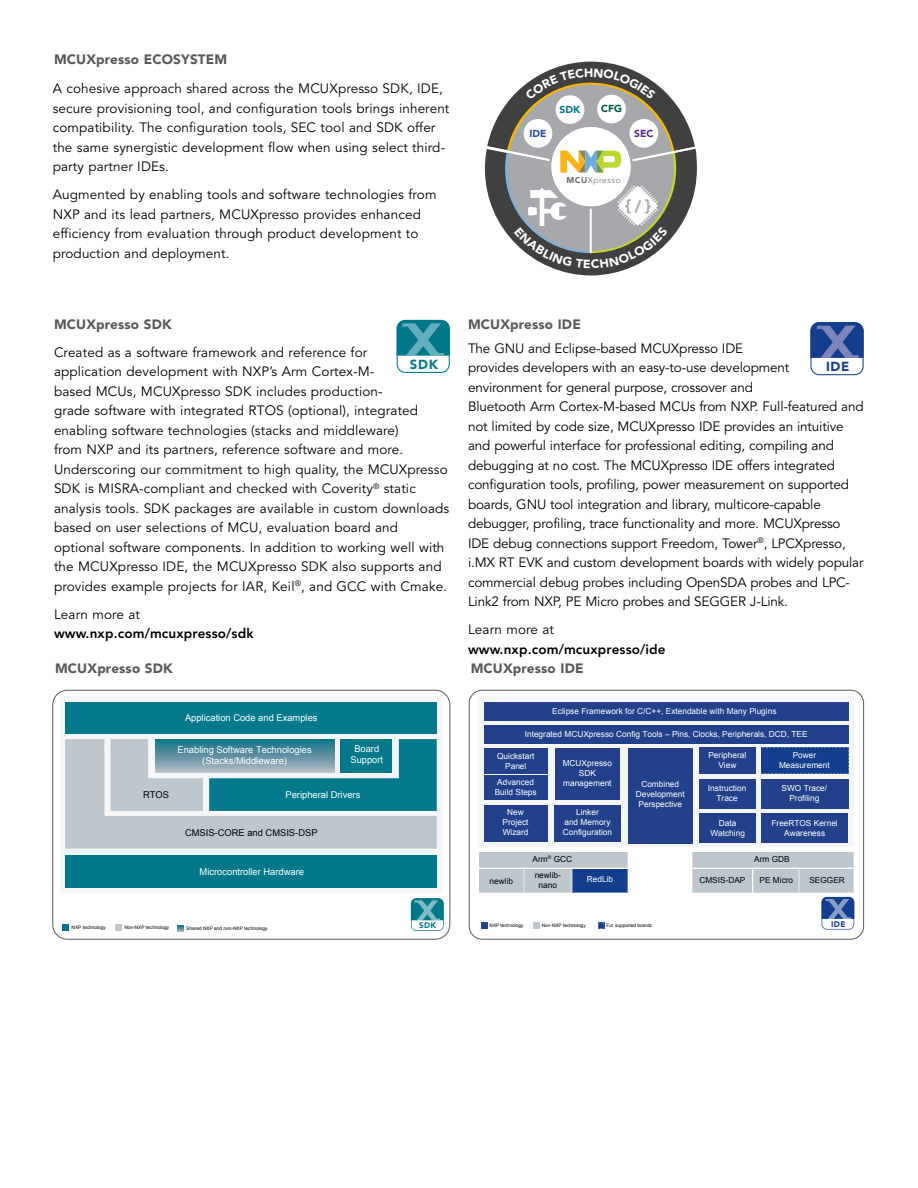
<style>
.page{position:relative;width:918px;height:1188px;background:#fff}
.page>*{position:absolute;margin:0;border:0;box-sizing:border-box;transform-origin:0 0}
.t1{font:900 15.9px "Avenir";color:#a6a8ab}
._0-NXP_Body_Text{font:13.5px/19.5px "Avenir LT Std";letter-spacing:.01em;color:#000}
._0-NXP_Body_Text-2{font:13.5px/19.5px "Avenir LT Std";letter-spacing:-.01em;color:#000}
._0-NXP_Body_Text-3{font:800 13.5px/19.5px "Avenir LT Std";letter-spacing:.01em;color:#000}
._4-NXP_Body_Text_Hea{font:900 13.5px "Avenir LT Std";letter-spacing:.01em;color:#58595b}
._0-NXP_Body_Text-4{font:900 13.5px "Avenir LT Std";letter-spacing:.01em;color:#58595b}
.t2{font:900 13.05px "Avenir LT Std";color:#00788a}
.t3{font:900 13.05px "Avenir LT Std";color:#133d8d}
.t4{font:900 10.2px "Avenir";color:#224ca1}
.t5{font:900 10.2px "Avenir";color:#00788a}
.t6{font:900 10.2px "Avenir";color:#005847}
.t7{font:900 10.2px "Avenir";color:#552988}
.t8{font:9.3px/10.4px "Arial";color:#fff;text-align:center}
.t9{font:9.3px "Arial";color:#000}
.t10{font:300 8.4px "Avenir LT Std";letter-spacing:.065em;color:#6d6e70}
.t11{font:8.25px/9.9px "Arial";color:#fff;text-align:center}
.t12{font:8.25px/9.9px "Arial";color:#000;text-align:center}
.t13{font:900 8.1px "Avenir LT Std";color:#133d8d}
.t14{font:900 8.1px "Avenir LT Std";color:#00788a}
.t15{font:4.8px "Arial";color:#000}
.s1{font-weight:900}
.s2{font-weight:400}
</style>
<div class="page">
<div style="left:479px;top:696px;width:375px;height:151px;background:#f5f6f8"></div>
<div style="left:699px;top:814px;width:57px;height:29px;background:#23418a"></div>
<div style="left:761px;top:814px;width:87px;height:29px;background:#23418a"></div>
<div style="left:484px;top:805px;width:63px;height:36px;background:#23418a"></div>
<svg style="left:479px;top:852px;width:149px;height:41px;background:#9cacc2"></svg>
<div style="left:761px;top:779px;width:87px;height:30px;background:#23418a"></div>
<div style="left:761px;top:748px;width:87px;height:26px;background:#133d8d"></div>
<div style="left:699px;top:779px;width:57px;height:30px;background:#23418a"></div>
<div style="left:484px;top:748px;width:64px;height:26px;background:#23418a"></div>
<div style="left:484px;top:702px;width:364px;height:18px;background:#23418a"></div>
<div style="left:484px;top:725px;width:364px;height:19px;background:#23418a"></div>
<div style="left:555px;top:748px;width:65px;height:52px;background:#23418a"></div>
<div style="left:554px;top:805px;width:66px;height:36px;background:#23418a"></div>
<div style="left:699px;top:748px;width:57px;height:26px;background:#23418a"></div>
<div style="left:628px;top:748px;width:64px;height:95px;background:#23418a"></div>
<div style="left:484px;top:776px;width:64px;height:24px;background:#23418a"></div>
<svg style="left:692px;top:852px;width:162px;height:78px"></svg>
<svg style="left:481px;top:923px;width:6px;height:6px"></svg>
<svg style="left:598px;top:923px;width:6px;height:6px"></svg>
<svg style="left:533px;top:923px;width:6px;height:6px"></svg>
<div style="left:469px;top:690px;width:395px;height:250px;border:1px solid #58595b;border-radius:13px"></div>
<svg style="left:65px;top:733px;width:372px;height:155px;fill:#f5f6f8"></svg>
<div style="left:65px;top:855px;width:372px;height:32px;background:#00788a"></div>
<div style="left:65px;top:702px;width:372px;height:31px;background:#03798b"></div>
<svg style="left:65px;top:739px;width:372px;height:110px;background:#85b0ba"></svg>
<svg style="left:411px;top:898px;width:33px;height:33px"></svg>
<svg style="left:178px;top:925px;width:6px;height:6px"></svg>
<div style="left:63px;top:924px;width:6px;height:7px;background:#00788a"></div>
<div style="left:116px;top:924px;width:6px;height:7px;background:#bec7ce"></div>
<div style="left:52px;top:690px;width:398px;height:250px;border:1px solid #58595b;border-radius:15px"></div>
<svg style="left:397px;top:320px;width:53px;height:53px"></svg>
<svg style="left:810px;top:322px;width:54px;height:53px"></svg>
<svg style="left:485px;top:62px;width:212px;height:214px"></svg>
<p class="_4-NXP_Body_Text_Hea" style="left:54px;top:51px;width:175px">MCUXpresso ECOSYSTEM</p>
<p class="_0-NXP_Body_Text" style="left:53px;top:79px;width:398px">A cohesive approach shared across the MCUXpresso SDK, IDE, secure provisioning tool, and configuration tools brings inherent compatibility. The configuration tools, SEC tool and SDK offer the same synergistic development flow when using select third&shy;party partner IDEs.</p>
<p class="_0-NXP_Body_Text" style="left:53px;top:185px;width:385px">Augmented by enabling tools and software technologies from NXP and its lead partners, MCUXpresso provides enhanced efficiency from evaluation through product development to production and deployment.</p>
<p class="t4" style="left:529px;top:125px;width:19px">IDE</p>
<p class="t5" style="left:560px;top:101px;width:22px">SDK</p>
<p class="t6" style="left:601px;top:100px;width:22px">CFG</p>
<p class="t7" style="left:634px;top:125px;width:21px">SEC</p>
<p class="t10" style="left:566px;top:175px;width:56px"><span class="s1">MCU</span>Xpresso</p>
<p class="t1" style="left:625px;top:192px;width:27px">{/}</p>
<p class="_0-NXP_Body_Text-4" style="left:54px;top:316px;width:119px">MCUXpresso SDK</p>
<p class="_0-NXP_Body_Text" style="left:54px;top:343px;width:397px">Created as a software framework and reference for<br>application development with NXP’s Arm Cortex-M-<br>based MCUs, MCUXpresso SDK includes production-<br>grade software with integrated RTOS (optional), integrated enabling software technologies (stacks and middleware)<br>from NXP and its partners, reference software and more.<br>Underscoring our commitment to high quality, the MCUXpresso SDK is MISRA-compliant and checked with Coverity<sup>®</sup> static analysis tools. SDK packages are available in custom downloads based on user selections of MCU, evaluation board and optional software components. In addition to working well with the MCUXpresso IDE, the MCUXpresso SDK also supports and provides example projects for IAR, Keil<sup>®</sup>, and GCC with Cmake.</p>
<p class="_0-NXP_Body_Text-3" style="left:54px;top:604px;width:201px"><span class="s2">Learn more at </span>www.nxp.com/mcuxpresso/sdk</p>
<p class="_4-NXP_Body_Text_Hea" style="left:468px;top:316px;width:114px">MCUXpresso IDE</p>
<p class="_0-NXP_Body_Text-2" style="left:468px;top:338px;width:397px">The GNU and Eclipse-based MCUXpresso IDE<br>provides developers with an easy-to-use development environment for general purpose, crossover and<br>Bluetooth Arm Cortex-M-based MCUs from NXP. Full-featured and not limited by code size, MCUXpresso IDE provides an intuitive and powerful interface for professional editing, compiling and debugging at no cost. The MCUXpresso IDE offers integrated configuration tools, profiling, power measurement on supported boards, GNU tool integration and library, multicore-capable debugger, profiling, trace functionality and more. MCUXpresso IDE debug connections support Freedom, Tower<sup>®</sup>, LPCXpresso, i.MX RT EVK and custom development boards with widely popular commercial debug probes including OpenSDA probes and LPC-Link2 from NXP, PE Micro probes and SEGGER J-Link.</p>
<p class="_0-NXP_Body_Text-3" style="left:468px;top:620px;width:199px"><span class="s2">Learn more at </span>www.nxp.com/mcuxpresso/ide</p>
<p class="t2" style="left:410px;top:356px;width:30px">SDK</p>
<p class="t3" style="left:826px;top:359px;width:25px">IDE</p>
<p class="_4-NXP_Body_Text_Hea" style="left:55px;top:660px;width:119px">MCUXpresso SDK</p>
<p class="_4-NXP_Body_Text_Hea" style="left:471px;top:660px;width:114px">MCUXpresso IDE</p>
<p class="t8" style="left:185px;top:713px;width:134px">Application Code and Examples</p>
<p class="t8" style="left:178px;top:745px;width:136px">Enabling Software Technologies (Stacks/Middleware)</p>
<p class="t8" style="left:350px;top:744px;width:34px">Board<br>Support</p>
<p class="t9" style="left:143px;top:788px;width:27px">RTOS</p>
<p class="t8" style="left:286px;top:790px;width:76px">Peripheral Drivers</p>
<p class="t9" style="left:185px;top:826px;width:134px">CMSIS-CORE and CMSIS-DSP</p>
<p class="t8" style="left:200px;top:866px;width:106px">Microcontroller Hardware</p>
<p class="t11" style="left:552px;top:706px;width:226px">Eclipse Framework for C/C++, Extendable with Many Plugins</p>
<p class="t11" style="left:525px;top:730px;width:284px">Integrated MCUXpresso Config Tools – Pins, Clocks, Peripherals, DCD, TEE</p>
<p class="t11" style="left:563px;top:758px;width:51px">MCUXpresso<br>SDK management</p>
<p class="t11" style="left:563px;top:807px;width:51px">Linker<br>and Memory<br>Configuration</p>
<p class="t11" style="left:710px;top:818px;width:36px">Data<br>Watching</p>
<p class="t11" style="left:779px;top:750px;width:52px">Power<br>Measurement</p>
<p class="t11" style="left:708px;top:750px;width:39px">Peripheral<br>View</p>
<p class="t11" style="left:497px;top:751px;width:39px">Quickstart<br>Panel</p>
<p class="t11" style="left:495px;top:778px;width:43px">Advanced<br>Build Steps</p>
<p class="t11" style="left:636px;top:780px;width:50px">Combined<br>Development<br>Perspective</p>
<p class="t11" style="left:782px;top:784px;width:47px">SWO Trace/<br>Profiling</p>
<p class="t11" style="left:708px;top:784px;width:40px">Instruction<br>Trace</p>
<p class="t11" style="left:503px;top:807px;width:27px">New<br>Project<br>Wizard</p>
<p class="t11" style="left:772px;top:818px;width:68px">FreeRTOS Kernel<br>Awareness</p>
<p class="t12" style="left:533px;top:854px;width:41px">Arm<sup>®</sup> GCC</p>
<p class="t12" style="left:754px;top:854px;width:37px">Arm GDB</p>
<p class="t12" style="left:535px;top:871px;width:28px">newlib&shy;nano</p>
<p class="t12" style="left:490px;top:876px;width:25px">newlib</p>
<p class="t11" style="left:587px;top:874px;width:28px">RedLib</p>
<p class="t12" style="left:699px;top:875px;width:48px">CMSIS-DAP</p>
<p class="t12" style="left:760px;top:875px;width:35px">PE Micro</p>
<p class="t12" style="left:809px;top:875px;width:37px">SEGGER</p>
<p class="t15" style="left:72px;top:924px;width:36px">NXP technology</p>
<p class="t15" style="left:124px;top:924px;width:46px">Non-NXP technology</p>
<p class="t15" style="left:186px;top:925px;width:83px">Shared NXP and non-NXP technology</p>
<p class="t14" style="left:419px;top:921px;width:19px">SDK</p>
<p class="t15" style="left:490px;top:922px;width:35px">NXP technology</p>
<p class="t15" style="left:542px;top:922px;width:46px">Non-NXP technology</p>
<p class="t15" style="left:607px;top:922px;width:47px">For supported boards</p>
<p class="t13" style="left:831px;top:919px;width:16px">IDE</p>
</div>
